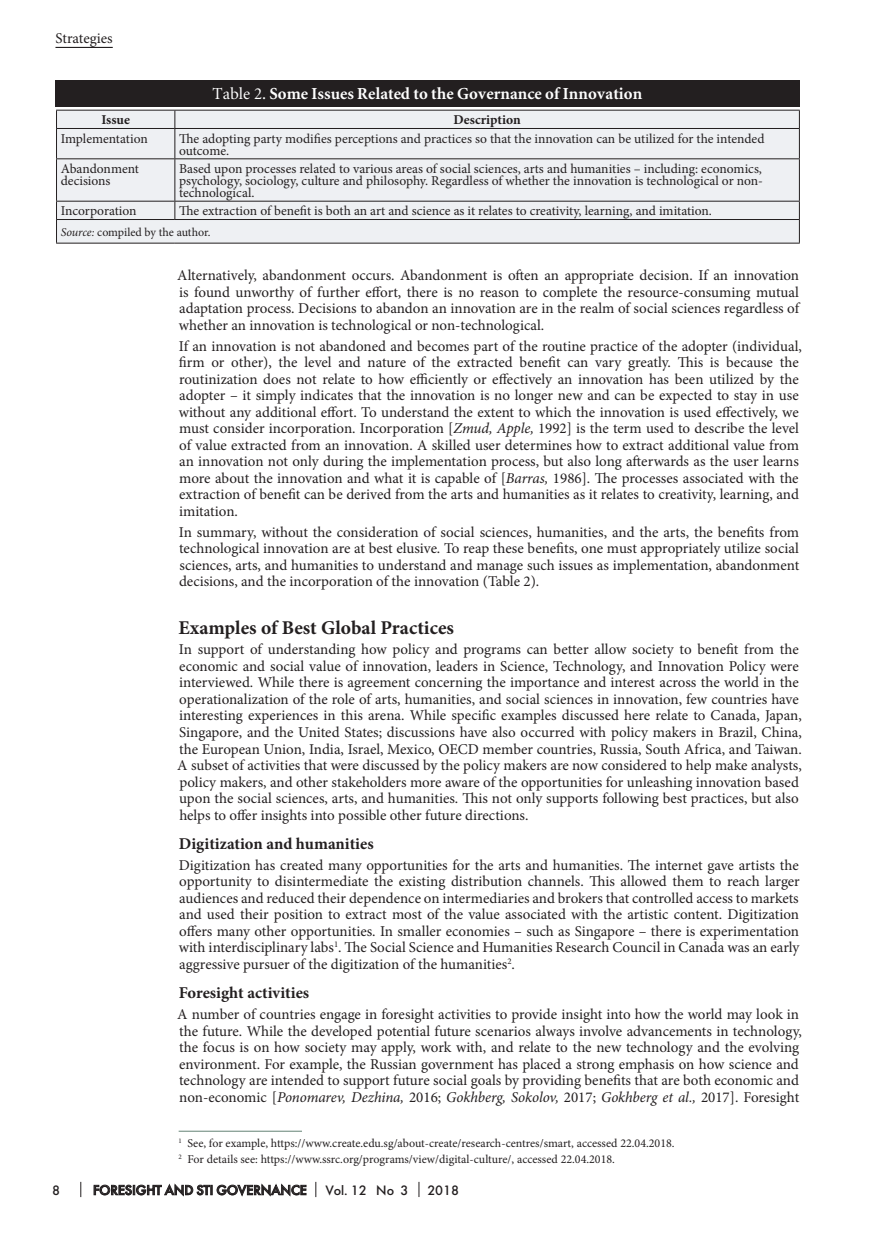
<style>
.page{position:relative;width:872px;height:1234px;background:#fff}
.page>*{position:absolute;margin:0;border:0;box-sizing:border-box;transform-origin:0 0}
.t1{font:700 19.5px "Minion Pro";color:#231f20}
.t2{font:700 16.5px "Miniature";color:#fff}
.t3{font:700 16.5px "Minion Pro";color:#231f20}
.t4{font:15px/16.5px "Minion Pro";color:#231f20;text-align:justify}
.t5{font:13.5px/12px "Minion Pro";color:#231f20}
.t6{font:13.5px "Futura Futuris C";color:#231f20}
.t7{font:700 13.5px "Minion Pro";color:#231f20}
.t8{font:12px/16.2px "Minion Pro";color:#231f20}
.s1{font-weight:400}
.s2{font-style:italic}
</style>
<div class="page">
<svg style="left:80px;top:1181px;width:1px;height:15px"></svg>
<svg style="left:315px;top:1181px;width:1px;height:15px"></svg>
<svg style="left:93px;top:1183px;width:214px;height:13px"></svg>
<svg style="left:418px;top:1181px;width:1px;height:15px"></svg>
<hr style="left:55px;top:47px;width:58px;height:1px;background:#231f20">
<div style="left:55px;top:80px;width:744px;height:26px;background:#231f20"></div>
<div style="left:57px;top:111px;width:742px;height:132px;background:#eef0f3"></div>
<hr style="left:56px;top:110px;width:119px;height:1px;background:#231f20">
<hr style="left:56px;top:159px;width:1px;height:42px;background:#231f20">
<hr style="left:56px;top:243px;width:119px;height:1px;background:#231f20">
<hr style="left:175px;top:243px;width:624px;height:1px;background:#231f20">
<hr style="left:56px;top:128px;width:119px;height:1px;background:#231f20">
<svg style="left:56px;top:110px;width:1px;height:48px"></svg>
<hr style="left:56px;top:158px;width:119px;height:1px;background:#231f20">
<hr style="left:56px;top:201px;width:119px;height:1px;background:#231f20">
<svg style="left:56px;top:201px;width:1px;height:42px"></svg>
<svg style="left:174px;top:201px;width:1px;height:18px"></svg>
<svg style="left:799px;top:201px;width:1px;height:42px"></svg>
<hr style="left:56px;top:219px;width:119px;height:1px;background:#231f20">
<hr style="left:175px;top:219px;width:624px;height:1px;background:#231f20">
<hr style="left:175px;top:110px;width:624px;height:1px;background:#231f20">
<hr style="left:175px;top:128px;width:624px;height:1px;background:#231f20">
<svg style="left:174px;top:110px;width:1px;height:48px"></svg>
<svg style="left:799px;top:110px;width:1px;height:48px"></svg>
<hr style="left:175px;top:158px;width:624px;height:1px;background:#231f20">
<hr style="left:174px;top:159px;width:1px;height:42px;background:#231f20">
<hr style="left:799px;top:159px;width:1px;height:42px;background:#231f20">
<hr style="left:175px;top:201px;width:624px;height:1px;background:#231f20">
<hr style="left:179px;top:1130px;width:123px;height:1px;background:#648275">
<p class="t4" style="left:55px;top:30px;width:59px">Strategies</p>
<p class="t2" style="left:212px;top:86px;width:431px"><span class="s1">Таble 2.</span> Some Issues Related to the Governance of Innovation</p>
<p class="t7" style="left:101px;top:110px;width:30px">Issue</p>
<p class="t7" style="left:453px;top:110px;width:69px">Description</p>
<p class="t5" style="left:61px;top:132px;width:88px">Implementation</p>
<p class="t5" style="left:179px;top:132px;width:587px">The adopting party modifies perceptions and practices so that the innovation can be utilized for the intended outcome.</p>
<p class="t5" style="left:61px;top:163px;width:80px">Abandonment decisions</p>
<p class="t5" style="left:179px;top:163px;width:585px;text-align:justify">Based upon processes related to various areas of social sciences, arts and humanities – including: economics, psychology, sociology, culture and philosophy. Regardless of whether the innovation is technological or non&shy;technological.</p>
<p class="t5" style="left:61px;top:205px;width:77px">Incorporation</p>
<p class="t5" style="left:179px;top:205px;width:534px">The extraction of benefit is both an art and science as it relates to creativity, learning, and imitation.</p>
<p class="t8" style="left:61px;top:224px;width:151px"><span class="s2">Source:</span> compiled by the author.</p>
<p class="t4" style="left:177px;top:267px;width:623px">Alternatively, abandonment occurs. Abandonment is often an appropriate decision. If an innovation is found unworthy of further effort, there is no reason to complete the resource-consuming mutual adaptation process. Decisions to abandon an innovation are in the realm of social sciences regardless of whether an innovation is technological or non-technological.</p>
<p class="t4" style="left:179px;top:337px;width:624px;text-align:left">If an innovation is not abandoned and becomes part of the routine practice of the adopter (individual, firm or other), the level and nature of the extracted benefit can vary greatly. This is because the routinization does not relate to how efficiently or effectively an innovation has been utilized by the adopter – it simply indicates that the innovation is no longer new and can be expected to stay in use without any additional effort. To understand the extent to which the innovation is used effectively, we must consider incorporation. Incorporation [<span class="s2">Zmud, Apple,</span> 1992] is the term used to describe the level of value extracted from an innovation. A skilled user determines how to extract additional value from an innovation not only during the implementation process, but also long afterwards as the user learns more about the innovation and what it is capable of [<span class="s2">Barras,</span> 1986]. The processes associated with the extraction of benefit can be derived from the arts and humanities as it relates to creativity, learning, and imitation.</p>
<p class="t4" style="left:179px;top:523px;width:622px">In summary, without the consideration of social sciences, humanities, and the arts, the benefits from technological innovation are at best elusive. To reap these benefits, one must appropriately utilize social sciences, arts, and humanities to understand and manage such issues as implementation, abandonment decisions, and the incorporation of the innovation (Table 2).</p>
<h1 class="t1" style="left:178px;top:613px;width:277px">Examples of Best Global Practices</h1>
<p class="t4" style="left:177px;top:641px;width:626px;text-align:left">In support of understanding how policy and programs can better allow society to benefit from the economic and social value of innovation, leaders in Science, Technology, and Innovation Policy were interviewed. While there is agreement concerning the importance and interest across the world in the operationalization of the role of arts, humanities, and social sciences in innovation, few countries have interesting experiences in this arena. While specific examples discussed here relate to Canada, Japan, Singapore, and the United States; discussions have also occurred with policy makers in Brazil, China, the European Union, India, Israel, Mexico, OECD member countries, Russia, South Africa, and Taiwan.<br>A subset of activities that were discussed by the policy makers are now considered to help make analysts, policy makers, and other stakeholders more aware of the opportunities for unleashing innovation based upon the social sciences, arts, and humanities. This not only supports following best practices, but also helps to offer insights into possible other future directions.</p>
<p class="t3" style="left:179px;top:832px;width:196px">Digitization and humanities</p>
<p class="t4" style="left:179px;top:856px;width:622px">Digitization has created many opportunities for the arts and humanities. The internet gave artists the opportunity to disintermediate the existing distribution channels. This allowed them to reach larger audiences and reduced their dependence on intermediaries and brokers that controlled access to markets and used their position to extract most of the value associated with the artistic content. Digitization offers many other opportunities. In smaller economies – such as Singapore – there is experimentation with interdisciplinary labs<sup>1</sup>. The Social Science and Humanities Research Council in Canada was an early aggressive pursuer of the digitization of the humanities<sup>2</sup>.</p>
<p class="t3" style="left:179px;top:981px;width:132px">Foresight activities</p>
<p class="t4" style="left:177px;top:1005px;width:626px;text-align:left">A number of countries engage in foresight activities to provide insight into how the world may look in the future. While the developed potential future scenarios always involve advancements in technology, the focus is on how society may apply, work with, and relate to the new technology and the evolving environment. For example, the Russian government has placed a strong emphasis on how science and technology are intended to support future social goals by providing benefits that are both economic and non-economic [<span class="s2">Ponomarev, Dezhina,</span> 2016; <span class="s2">Gokhberg, Sokolov,</span> 2017; <span class="s2">Gokhberg et al.,</span> 2017]. Foresight</p>
<p class="t8" style="left:179px;top:1134px;width:497px"><sup>1</sup> See, for example, https://www.create.edu.sg/about-create/research-centres/smart, accessed 22.04.2018.<br><sup>2</sup> For details see: https://www.ssrc.org/programs/view/digital-culture/, accessed 22.04.2018.</p>
<p class="t6" style="left:52px;top:1181px;width:9px">8</p>
<p class="t6" style="left:93px;top:1181px;width:215px">FORESIGHT AND STI GOVERNANCE</p>
<p class="t6" style="left:326px;top:1181px;width:84px">Vol. 12 No 3</p>
<p class="t6" style="left:427px;top:1181px;width:33px">2018</p>
</div>
